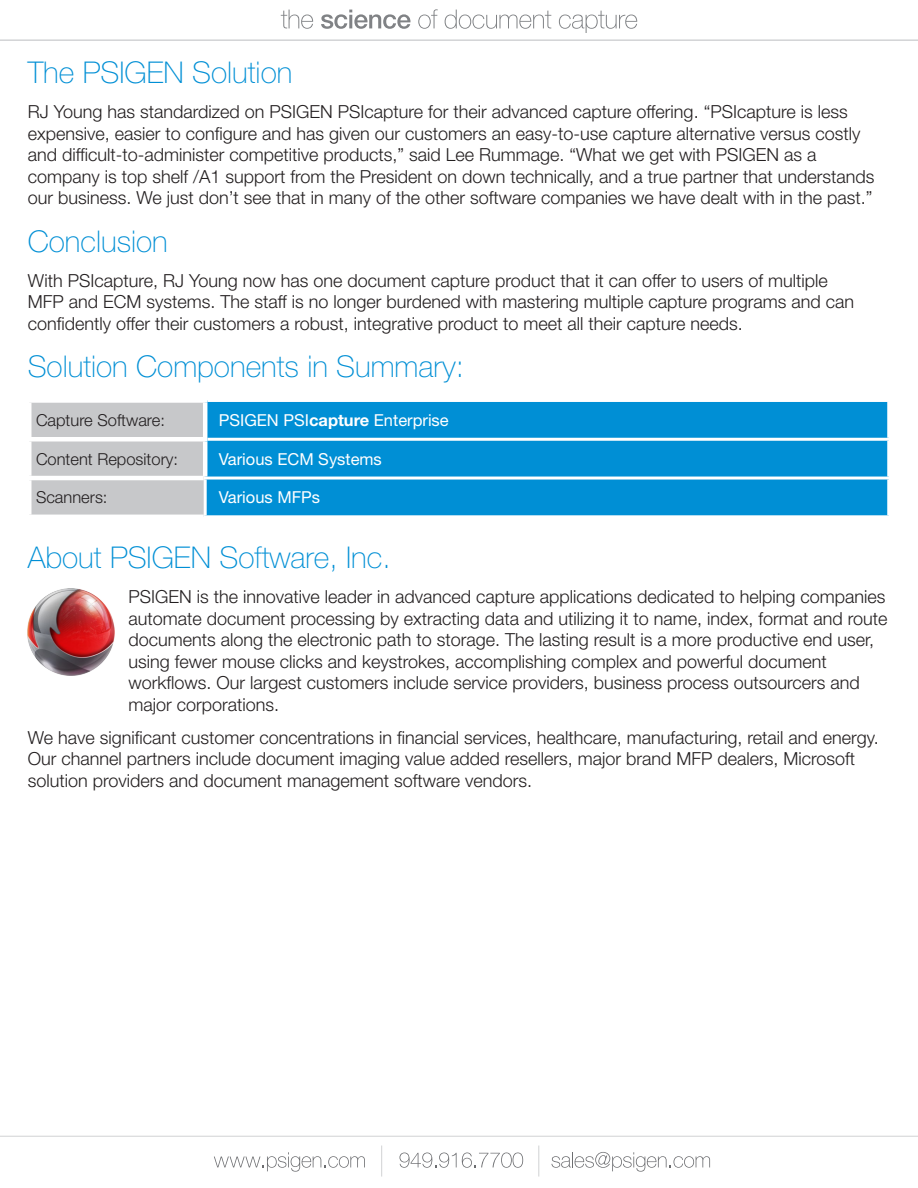
<style>
.page{position:relative;width:918px;height:1188px;background:#fff}
.page>*{position:absolute;margin:0;border:0;box-sizing:border-box;transform-origin:0 0}
.Subheading{font:100 30px "Helvetica Neue LT Std";color:#008fd5}
.Body_Style{font:100 30px "Helvetica Neue LT Std";color:#008fd5}
.Body_Style-2{font:300 18px/21.6px "Helvetica Neue LT Std";color:#231f20}
.Table_Text_R{font:16.5px "Helvetica Neue LT Std";color:#fff}
.Table_Text_L{font:300 16.5px "Helvetica Neue LT Std";color:#231f20}
.s1{font-weight:700}
</style>
<div class="page">
<img style="left:28px;top:589px;width:87px;height:87px">
<hr style="left:0;top:1136px;width:918px;height:1px;background:#d1d2d4">
<svg style="left:214px;top:1152px;width:151px;height:20px"></svg>
<svg style="left:400px;top:1153px;width:123px;height:15px"></svg>
<svg style="left:552px;top:1152px;width:158px;height:20px"></svg>
<hr style="left:381px;top:1146px;width:1px;height:31px;background:#d1d2d4">
<hr style="left:538px;top:1146px;width:1px;height:31px;background:#d1d2d4">
<svg style="left:281px;top:10px;width:32px;height:19px"></svg>
<svg style="left:321px;top:10px;width:90px;height:19px"></svg>
<svg style="left:418px;top:9px;width:20px;height:20px"></svg>
<svg style="left:445px;top:10px;width:106px;height:19px"></svg>
<svg style="left:559px;top:11px;width:78px;height:21px"></svg>
<hr style="left:0;top:40px;width:918px;height:1px;background:#bcbdc0">
<div style="left:32px;top:403px;width:172px;height:112px;background:#c7c8ca"></div>
<div style="left:207px;top:402px;width:680px;height:113px;background:#008fd5"></div>
<div style="left:27px;top:437px;width:180px;height:5px;background:#fff"></div>
<hr style="left:207px;top:438px;width:683px;height:3px;background:#fff">
<hr style="left:203px;top:403px;width:4px;height:34px;background:#fff">
<hr style="left:203px;top:442px;width:4px;height:35px;background:#fff">
<hr style="left:27px;top:476px;width:177px;height:4px;background:#fff">
<hr style="left:204px;top:477px;width:686px;height:3px;background:#fff">
<p class="Subheading" style="left:28px;top:55px;width:266px">The PSIGEN Solution</p>
<p class="Body_Style-2" style="left:28px;top:101px;width:848px">RJ Young has standardized on PSIGEN PSIcapture for their advanced capture offering. “PSIcapture is less expensive, easier to configure and has given our customers an easy-to-use capture alternative versus costly and difficult-to-administer competitive products,” said Lee Rummage. “What we get with PSIGEN as a company is top shelf /A1 support from the President on down technically, and a true partner that understands our business. We just don’t see that in many of the other software companies we have dealt with in the past.”</p>
<p class="Subheading" style="left:28px;top:224px;width:142px">Conclusion</p>
<p class="Body_Style-2" style="left:28px;top:269px;width:828px">With PSIcapture, RJ Young now has one document capture product that it can offer to users of multiple<br>MFP and ECM systems. The staff is no longer burdened with mastering multiple capture programs and can confidently offer their customers a robust, integrative product to meet all their capture needs.</p>
<p class="Body_Style" style="left:28px;top:349px;width:438px">Solution Components in Summary:</p>
<p class="Table_Text_L" style="left:36px;top:410px;width:131px">Capture Software:</p>
<p class="Table_Text_R" style="left:219px;top:410px;width:232px">PSIGEN PSI<span class="s1">capture</span> Enterprise</p>
<p class="Table_Text_L" style="left:36px;top:449px;width:144px">Content Repository:</p>
<p class="Table_Text_R" style="left:219px;top:449px;width:165px">Various ECM Systems</p>
<p class="Table_Text_L" style="left:36px;top:487px;width:73px">Scanners:</p>
<p class="Table_Text_R" style="left:219px;top:488px;width:103px">Various MFPs</p>
<p class="Subheading" style="left:28px;top:540px;width:365px">About PSIGEN Software, Inc.</p>
<p class="Body_Style-2" style="left:128px;top:586px;width:761px">PSIGEN is the innovative leader in advanced capture applications dedicated to helping companies automate document processing by extracting data and utilizing it to name, index, format and route documents along the electronic path to storage. The lasting result is a more productive end user, using fewer mouse clicks and keystrokes, accomplishing complex and powerful document workflows. Our largest customers include service providers, business process outsourcers and major corporations.</p>
<p class="Body_Style-2" style="left:28px;top:726px;width:852px">We have significant customer concentrations in financial services, healthcare, manufacturing, retail and energy.<br>Our channel partners include document imaging value added resellers, major brand MFP dealers, Microsoft solution providers and document management software vendors.</p>
</div>
